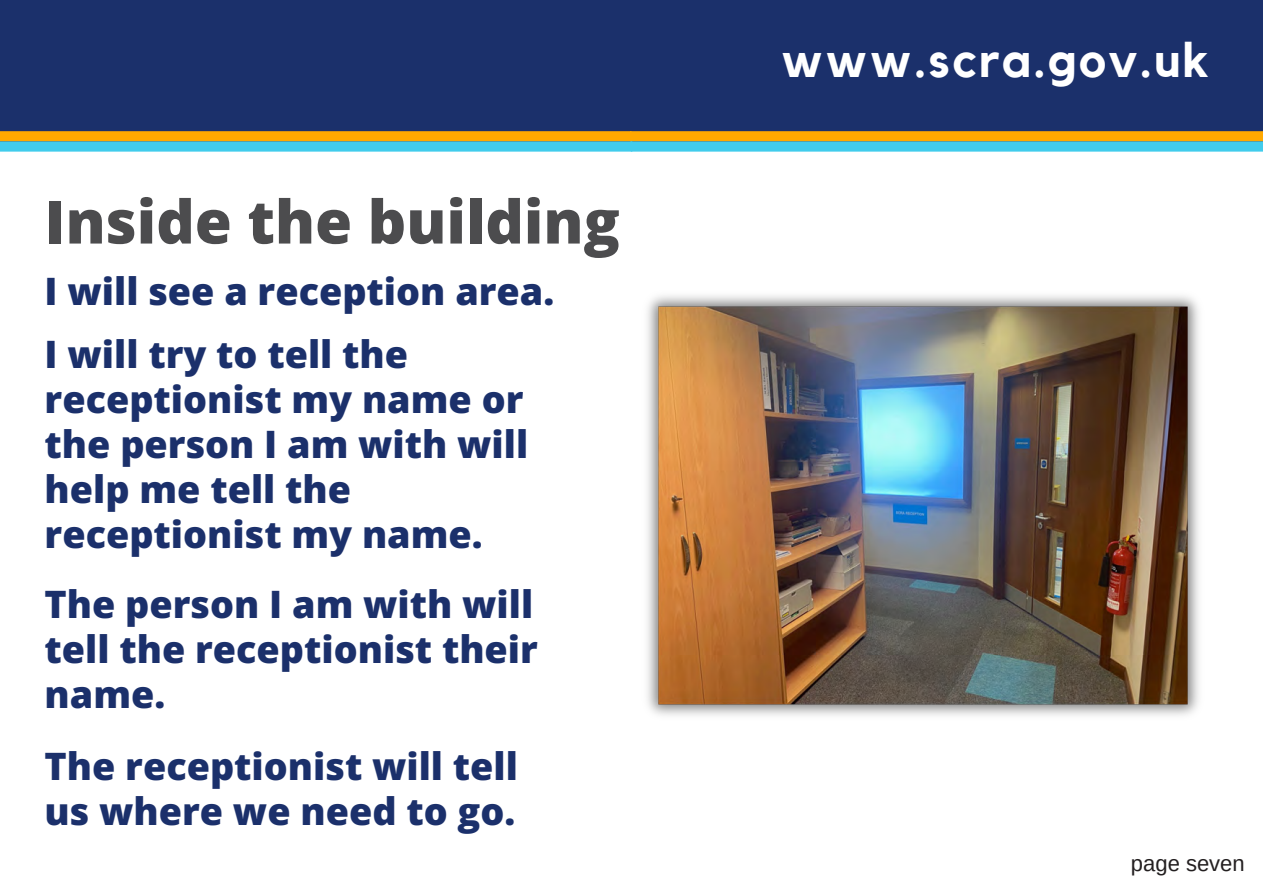
<style>
.page{position:relative;width:1263px;height:894px;background:#fff}
.page>*{position:absolute;margin:0;border:0;box-sizing:border-box;transform-origin:0 0}
.t1{font:800 60px "Open Sans";color:#4c4c4e}
.t2{font:700 48px "Kollektif";letter-spacing:.05em;color:#fff}
.t3{font:800 37.8px/45px "Open Sans";color:#1b306b}
.t4{font:22.05px "Arimo";color:#231f20}
</style>
<div class="page">
<div style="left:631px;top:0;width:632px;height:141px;background:#1b306b"></div>
<div style="left:0;top:0;width:632px;height:141px;background:#1b306b"></div>
<div style="left:631px;top:132px;width:631px;height:9px;background:#ffa800"></div>
<div style="left:630px;top:131px;width:633px;height:10px;border:2px solid #ffa800"></div>
<svg style="left:0;top:131px;width:632px;height:10px;background:#faa501"></svg>
<div style="left:631px;top:142px;width:632px;height:9px;background:#41ccec"></div>
<div style="left:631px;top:141px;width:632px;height:11px;border:2px solid #41ccec"></div>
<div style="left:0;top:142px;width:632px;height:9px;background:#41ccec"></div>
<div style="left:0;top:141px;width:632px;height:11px;border:2px solid #41ccec"></div>
<img style="left:647px;top:295px;width:552px;height:421px">
<h1 class="t1" style="left:45px;top:179px;width:577px">Inside the building</h1>
<h3 class="t3" style="left:45px;top:268px;width:511px">I will see a reception area.</h3>
<h3 class="t3" style="left:45px;top:331px;width:485px">I will try to tell the receptionist my name or the person I am with will help me tell the receptionist my name.</h3>
<h3 class="t3" style="left:45px;top:580px;width:495px">The person I am with will tell the receptionist their name.</h3>
<h3 class="t3" style="left:45px;top:742px;width:475px">The receptionist will tell us where we need to go.</h3>
<p class="t2" style="left:781px;top:38px;width:429px">www.scra.gov.uk</p>
<h2 class="t4" style="left:1131px;top:850px;width:115px">page seven</h2>
</div>
